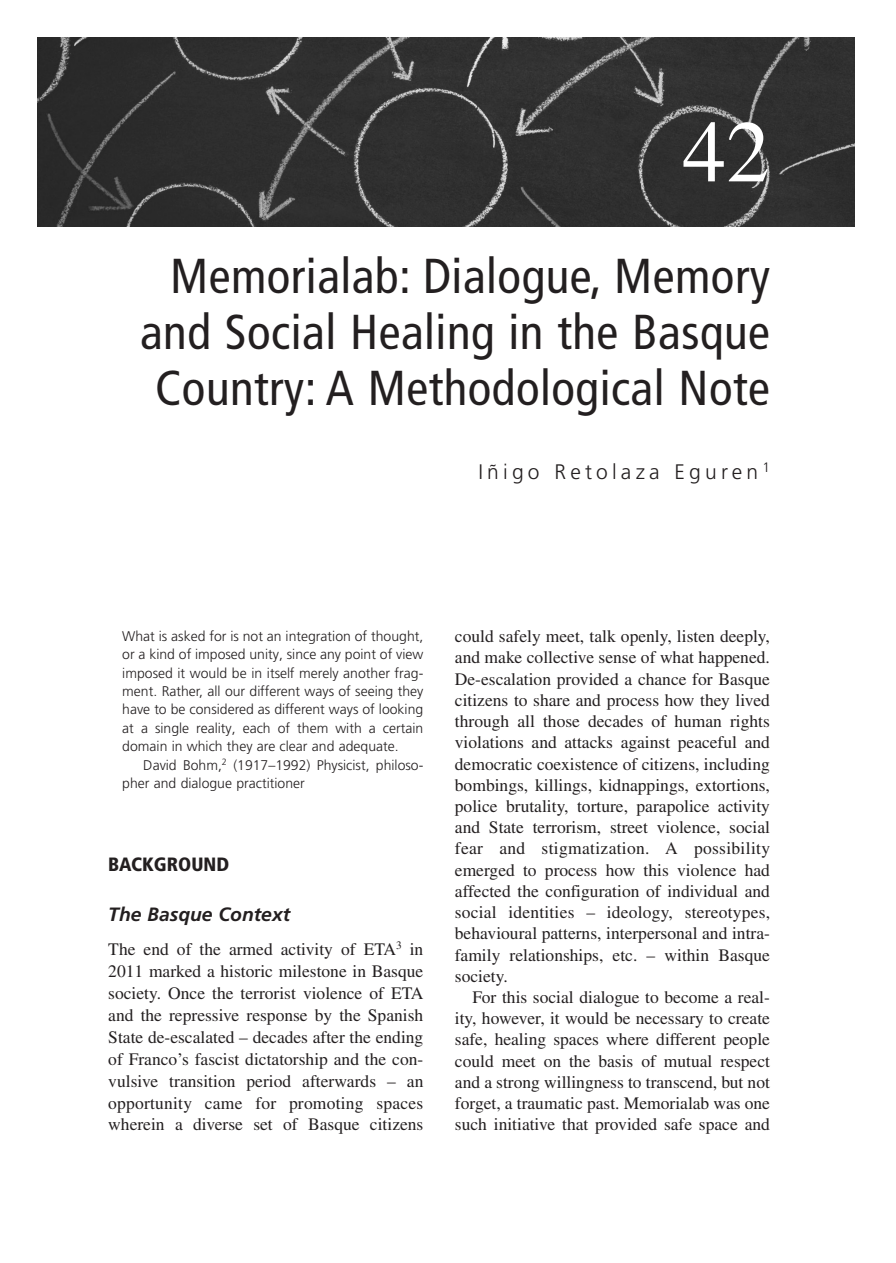
<style>
.page{position:relative;width:896px;height:1263px;background:#fff}
.page>*{position:absolute;margin:0;border:0;box-sizing:border-box;transform-origin:0 0}
.t1{font:87.5px "Times LT Std";color:#fff}
.t2{font:condensed 49px/56px "Frutiger LT Pro";letter-spacing:.01em;color:#231f20;text-align:right}
.t3{font:300 21px "Frutiger LT Pro";letter-spacing:.2em;color:#231f20}
.t4{font:italic 700 19.25px "Frutiger LT Pro";color:#231f20}
.t5{font:900 condensed 19.25px "Frutiger LT Pro";color:#231f20}
.t6{font:17.5px/21.9px "Times LT Std";color:#231f20;text-align:justify}
.t7{font:17.5px "Times LT Std";letter-spacing:.02em;color:#231f20}
.t8{font:300 14px "Frutiger LT Pro";color:#231f20}
</style>
<div class="page">
<img style="left:37px;top:38px;width:818px;height:188px">
<p class="t1" style="left:682px;top:103px;width:89px">42</p>
<p class="t2" style="left:140px;top:248px;width:631px">Memorialab: Dialogue, Memory and Social Healing in the Basque<br>Country: A Methodological Note</p>
<p class="t3" style="left:478px;top:459px;width:293px">Iñigo Retolaza Eguren<sup>1</sup></p>
<p class="t8" style="left:122px;top:627px;width:302px">What is asked for is not an integration of thought,</p>
<p class="t8" style="left:122px;top:646px;width:303px">or a kind of imposed unity, since any point of view</p>
<p class="t8" style="left:122px;top:664px;width:303px">imposed it would be in itself merely another frag-</p>
<p class="t8" style="left:122px;top:683px;width:303px">ment. Rather, all our different ways of seeing they</p>
<p class="t8" style="left:122px;top:701px;width:302px">have to be considered as different ways of looking</p>
<p class="t8" style="left:122px;top:719px;width:302px">at a single reality, each of them with a certain</p>
<p class="t8" style="left:122px;top:738px;width:278px">domain in which they are clear and adequate.</p>
<p class="t8" style="left:143px;top:756px;width:282px">David Bohm,<sup>2</sup> (1917–1992) Physicist, philoso-</p>
<p class="t8" style="left:122px;top:775px;width:184px">pher and dialogue practitioner</p>
<p class="t5" style="left:108px;top:852px;width:122px">BACKGROUND</p>
<p class="t4" style="left:108px;top:903px;width:183px">The Basque Context</p>
<p class="t6" style="left:108px;top:938px;width:317px">The end of the armed activity of ETA<sup>3</sup> in 2011 marked a historic milestone in Basque society. Once the terrorist violence of ETA and the repressive response by the Spanish State de-escalated – decades after the ending of Franco’s fascist dictatorship and the con&shy;vulsive transition period afterwards – an opportunity came for promoting spaces wherein a diverse set of Basque citizens</p>
<p class="t6" style="left:455px;top:625px;width:316px">could safely meet, talk openly, listen deeply,</p>
<p class="t6" style="left:455px;top:646px;width:316px">and make collective sense of what happened.</p>
<p class="t6" style="left:455px;top:667px;width:316px">De-escalation provided a chance for Basque</p>
<p class="t6" style="left:455px;top:689px;width:316px">citizens to share and process how they lived</p>
<p class="t6" style="left:455px;top:710px;width:316px">through all those decades of human rights</p>
<p class="t6" style="left:455px;top:731px;width:317px">violations and attacks against peaceful and</p>
<p class="t6" style="left:455px;top:752px;width:317px">democratic coexistence of citizens, including</p>
<p class="t6" style="left:455px;top:773px;width:316px">bombings, killings, kidnappings, extortions,</p>
<p class="t6" style="left:455px;top:795px;width:316px">police brutality, torture, parapolice activity</p>
<p class="t6" style="left:455px;top:816px;width:317px">and State terrorism, street violence, social</p>
<p class="t7" style="left:455px;top:838px;width:317px">fear and stigmatization. A possibility</p>
<p class="t6" style="left:455px;top:858px;width:317px">emerged to process how this violence had</p>
<p class="t6" style="left:455px;top:880px;width:316px">affected the configuration of individual and</p>
<p class="t6" style="left:455px;top:901px;width:317px">social identities – ideology, stereotypes,</p>
<p class="t6" style="left:455px;top:922px;width:316px">behavioural patterns, interpersonal and intra-</p>
<p class="t6" style="left:455px;top:943px;width:316px">family relationships, etc. – within Basque</p>
<p class="t6" style="left:455px;top:964px;width:54px">society.</p>
<p class="t6" style="left:472px;top:986px;width:299px">For this social dialogue to become a real-</p>
<p class="t6" style="left:455px;top:1007px;width:316px">ity, however, it would be necessary to create</p>
<p class="t6" style="left:455px;top:1028px;width:317px">safe, healing spaces where different people</p>
<p class="t6" style="left:455px;top:1049px;width:317px">could meet on the basis of mutual respect</p>
<p class="t6" style="left:455px;top:1070px;width:316px">and a strong willingness to transcend, but not</p>
<p class="t6" style="left:455px;top:1092px;width:317px">forget, a traumatic past. Memorialab was one</p>
<p class="t6" style="left:455px;top:1113px;width:316px">such initiative that provided safe space and</p>
</div>
